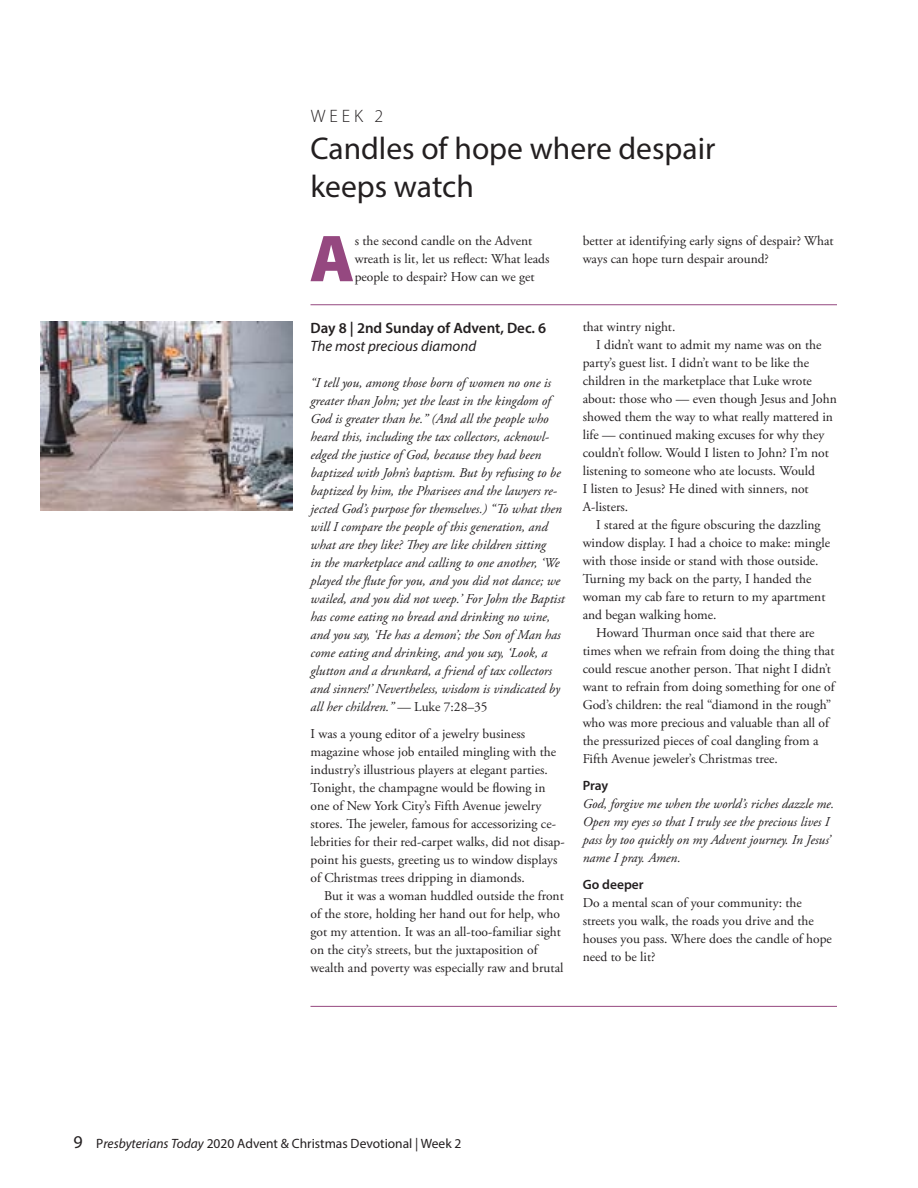
<style>
.page{position:relative;width:918px;height:1188px;background:#fff}
.page>*{position:absolute;margin:0;border:0;box-sizing:border-box;transform-origin:0 0}
.t1{font:900 66.9px "Myriad Pro";color:#954880}
.t2{font:31.5px/37.8px "Myriad Pro";color:#231f20}
.t3{font:300 18px "Myriad Pro";color:#231f20}
.t4{font:600 15px "Myriad Pro";color:#231f20}
.t5{font:italic 15px "Myriad Pro";color:#231f20}
.t6{font:13.5px/18px "Adobe Garamond Pro";color:#231f20}
.t7{font:italic 13.5px/18px "Adobe Garamond Pro";color:#231f20}
.t8{font:13.5px "Myriad Pro";color:#231f20}
.t9{font:600 13.5px "Myriad Pro";color:#231f20}
.s1{font-style:normal}
.s2{font-size:18px}
.s3{font-style:italic}
</style>
<div class="page">
<hr style="left:310px;top:304px;width:527px;height:1px;background:#954880">
<img style="left:41px;top:322px;width:251px;height:189px">
<hr style="left:310px;top:1006px;width:527px;height:1px;background:#954880">
<h3 class="t3" style="left:311px;top:105px;width:74px">WEEK 2</h3>
<h2 class="t2" style="left:310px;top:129px;width:406px">Candles of hope where despair keeps watch</h2>
<h1 class="t1" style="left:310px;top:214px;width:47px">A</h1>
<p class="t6" style="left:355px;top:232px;width:196px">s the second candle on the Advent wreath is lit, let us reflect: What leads people to despair? How can we get</p>
<p class="t6" style="left:583px;top:232px;width:253px">better at identifying early signs of despair? What ways can hope turn despair around?</p>
<p class="t4" style="left:310px;top:319px;width:237px">Day 8 | 2nd Sunday of Advent, Dec. 6</p>
<p class="t5" style="left:310px;top:337px;width:167px">The most precious diamond</p>
<p class="t7" style="left:310px;top:374px;width:256px">“I tell you, among those born of women no one is greater than John; yet the least in the kingdom of God is greater than he.” (And all the people who heard this, including the tax collectors, acknowl&shy;edged the justice of God, because they had been baptized with John’s baptism. But by refusing to be baptized by him, the Pharisees and the lawyers re&shy;jected God’s purpose for themselves.) “To what then will I compare the people of this generation, and what are they like? They are like children sitting<br>in the marketplace and calling to one another, ‘We played the flute for you, and you did not dance; we wailed, and you did not weep.’ For John the Baptist has come eating no bread and drinking no wine, and you say, ‘He has a demon’; the Son of Man has come eating and drinking, and you say, ‘Look, a glutton and a drunkard, a friend of tax collectors and sinners!’ Nevertheless, wisdom is vindicated by all her children.” <span class="s1">— Luke 7:28–35</span></p>
<p class="t6" style="left:310px;top:725px;width:256px">I was a young editor of a jewelry business magazine whose job entailed mingling with the industry’s illustrious players at elegant parties.<br>Tonight, the champagne would be flowing in one of New York City’s Fifth Avenue jewelry stores. The jeweler, famous for accessorizing ce&shy;lebrities for their red-carpet walks, did not disap&shy;point his guests, greeting us to window displays of Christmas trees dripping in diamonds.</p>
<p class="t6" style="left:310px;top:887px;width:255px;text-indent:14px">But it was a woman huddled outside the front of the store, holding her hand out for help, who got my attention. It was an all-too-familiar sight on the city’s streets, but the juxtaposition of wealth and poverty was especially raw and brutal</p>
<p class="t6" style="left:583px;top:319px;width:94px">that wintry night.</p>
<p class="t6" style="left:596px;top:337px;width:227px">I didn’t want to admit my name was on the</p>
<p class="t6" style="left:583px;top:355px;width:228px">party’s guest list. I didn’t want to be like the</p>
<p class="t6" style="left:583px;top:373px;width:231px">children in the marketplace that Luke wrote</p>
<p class="t6" style="left:583px;top:391px;width:256px">about: those who — even though Jesus and John</p>
<p class="t6" style="left:583px;top:409px;width:252px">showed them the way to what really mattered in</p>
<p class="t6" style="left:583px;top:427px;width:243px">life — continued making excuses for why they</p>
<p class="t6" style="left:583px;top:445px;width:248px">couldn’t follow. Would I listen to John? I’m not</p>
<p class="t6" style="left:583px;top:463px;width:234px">listening to someone who ate locusts. Would</p>
<p class="t6" style="left:583px;top:481px;width:228px">I listen to Jesus? He dined with sinners, not</p>
<p class="t6" style="left:583px;top:499px;width:47px">A-listers.</p>
<p class="t6" style="left:596px;top:517px;width:226px">I stared at the figure obscuring the dazzling</p>
<p class="t6" style="left:583px;top:535px;width:249px">window display. I had a choice to make: mingle</p>
<p class="t6" style="left:583px;top:553px;width:237px">with those inside or stand with those outside.</p>
<p class="t6" style="left:583px;top:571px;width:230px">Turning my back on the party, I handed the</p>
<p class="t6" style="left:583px;top:589px;width:244px">woman my cab fare to return to my apartment</p>
<p class="t6" style="left:583px;top:607px;width:135px">and began walking home.</p>
<p class="t6" style="left:596px;top:625px;width:220px">Howard Thurman once said that there are</p>
<p class="t6" style="left:583px;top:643px;width:253px">times when we refrain from doing the thing that</p>
<p class="t6" style="left:583px;top:661px;width:250px">could rescue another person. That night I didn’t</p>
<p class="t6" style="left:583px;top:679px;width:253px">want to refrain from doing something for one of</p>
<p class="t6" style="left:583px;top:697px;width:250px">God’s children: the real “diamond in the rough”</p>
<p class="t6" style="left:583px;top:715px;width:248px">who was more precious and valuable than all of</p>
<p class="t6" style="left:583px;top:733px;width:237px">the pressurized pieces of coal dangling from a</p>
<p class="t6" style="left:583px;top:751px;width:197px">Fifth Avenue jeweler’s Christmas tree.</p>
<p class="t9" style="left:583px;top:777px;width:27px">Pray</p>
<p class="t7" style="left:583px;top:795px;width:253px">God, forgive me when the world’s riches dazzle me.<br>Open my eyes so that I truly see the precious lives I pass by too quickly on my Advent journey. In Jesus’ name I pray. Amen.</p>
<p class="t9" style="left:583px;top:876px;width:62px">Go deeper</p>
<p class="t6" style="left:583px;top:895px;width:251px">Do a mental scan of your community: the streets you walk, the roads you drive and the houses you pass. Where does the candle of hope need to be lit?</p>
<p class="t8" style="left:73px;top:1135px;width:390px"><span class="s2">9</span> P<span class="s3">resbyterians Today</span> 2020 Advent &amp; Christmas Devotional | Week 2</p>
</div>
